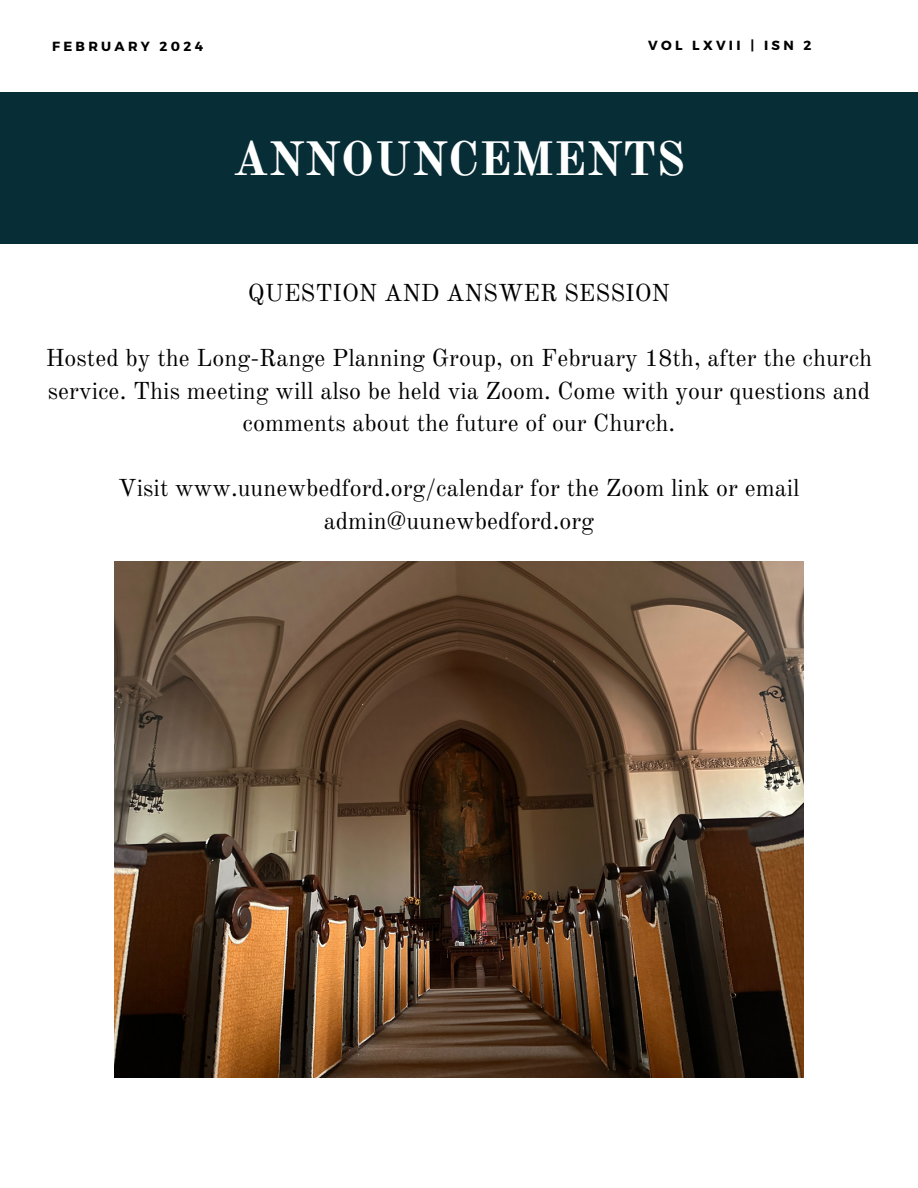
<style>
.page{position:relative;width:918px;height:1188px;background:#fff}
.page>*{position:absolute;margin:0;border:0;box-sizing:border-box;transform-origin:0 0}
.t1{font:700 47.25px "Old Standard";color:#fff}
.t2{font:24px/32.7px "Old Standard";color:#000;text-align:center}
.t3{font:700 13.2px "Montserrat";letter-spacing:.25em;color:#000}
</style>
<div class="page">
<div style="left:0;top:92px;width:918px;height:152px;background:#072e36"></div>
<img style="left:115px;top:561px;width:688px;height:517px">
<p class="t3" style="left:52px;top:38px;width:153px">FEBRUARY 2024</p>
<p class="t3" style="left:648px;top:37px;width:165px">VOL LXVII | ISN 2</p>
<h1 class="t1" style="left:233px;top:130px;width:454px">ANNOUNCEMENTS</h1>
<p class="t2" style="left:248px;top:276px;width:424px">QUESTION AND ANSWER SESSION</p>
<p class="t2" style="left:46px;top:342px;width:828px">Hosted by the Long-Range Planning Group, on February 18th, after the church service. This meeting will also be held via Zoom. Come with your questions and comments about the future of our Church.</p>
<p class="t2" style="left:118px;top:472px;width:683px">Visit www.uunewbedford.org/calendar for the Zoom link or email admin@uunewbedford.org</p>
</div>
